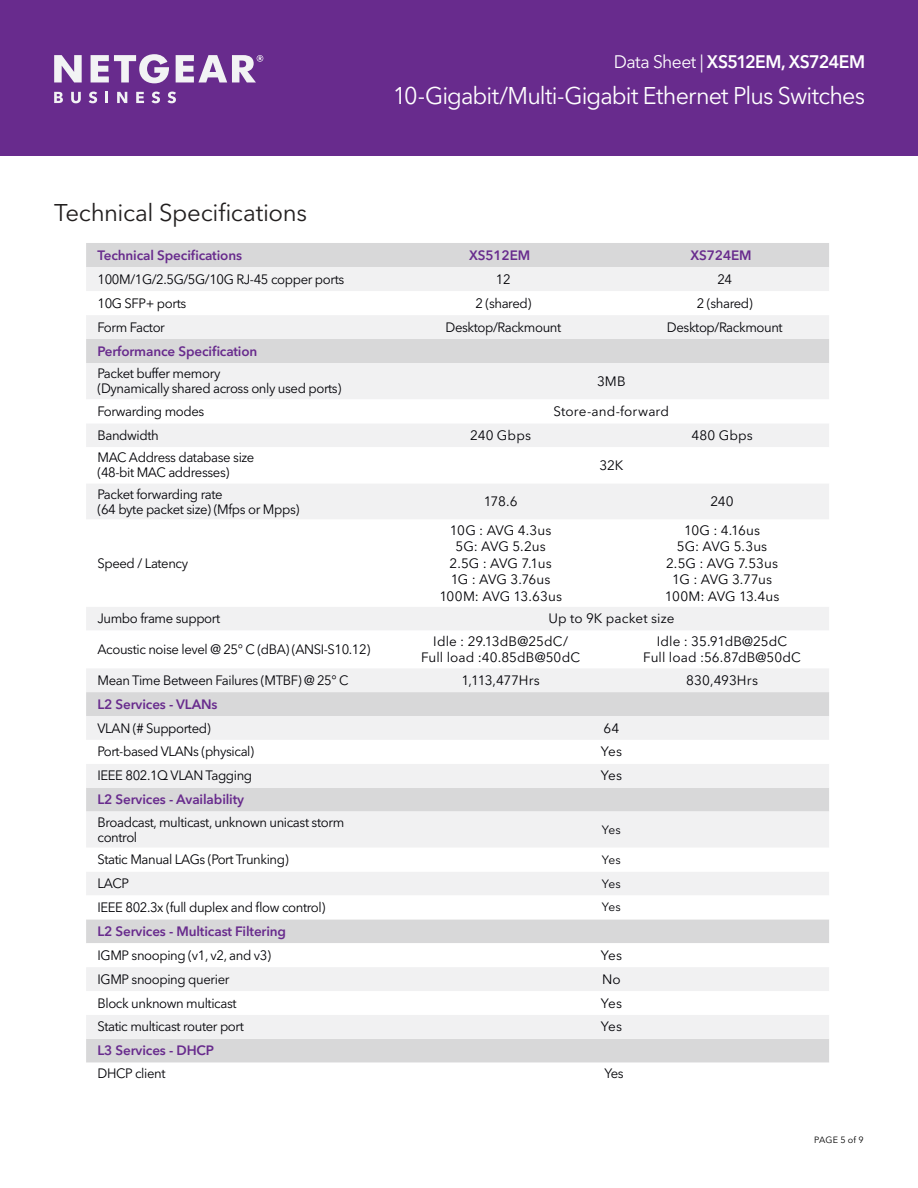
<style>
.page{position:relative;width:918px;height:1188px;background:#fff}
.page>*{position:absolute;margin:0;border:0;box-sizing:border-box;transform-origin:0 0}
.t1{font:24px "Avenir Next LT Pro";letter-spacing:-.035em;color:#fff}
.t2{font:24px "Avenir Next LT Pro";letter-spacing:-.01em;color:#221f1f}
.t3{font:600 18px "Avenir Next LT Pro";letter-spacing:-.035em;color:#fff}
.t4{font:13.5px/15px "Avenir Next LT Pro";letter-spacing:-.03em;color:#000005}
.t5{font:600 13.5px "Avenir Next LT Pro";letter-spacing:-.01em;color:#682b8d}
.t6{font:13.5px/16.5px "Avenir Next LT Pro";letter-spacing:-.005em;color:#000005;text-align:center}
.t7{font:13.5px/16.5px "Avenir Next LT Pro";letter-spacing:.01em;color:#000005;text-align:center}
.t8{font:13.5px/16.5px "Avenir Next LT Pro";letter-spacing:.005em;color:#000005;text-align:center}
.t9{font:12px "Avenir Next LT Pro";letter-spacing:-.02em;color:#000005}
.t10{font:9px "Avenir Next LT Pro";letter-spacing:.015em;color:#000}
.s1{font-weight:400}
</style>
<div class="page">
<div style="left:0;top:0;width:918px;height:156px;background:#682b8d"></div>
<svg style="left:54px;top:92px;width:9px;height:11px"></svg>
<svg style="left:71px;top:92px;width:10px;height:11px"></svg>
<svg style="left:89px;top:92px;width:8px;height:11px"></svg>
<svg style="left:106px;top:92px;width:2px;height:11px"></svg>
<svg style="left:117px;top:92px;width:10px;height:11px"></svg>
<svg style="left:136px;top:92px;width:8px;height:11px"></svg>
<svg style="left:152px;top:92px;width:8px;height:11px"></svg>
<svg style="left:167px;top:92px;width:9px;height:11px"></svg>
<svg style="left:176px;top:55px;width:87px;height:27px"></svg>
<svg style="left:91px;top:54px;width:78px;height:29px"></svg>
<svg style="left:54px;top:55px;width:28px;height:27px"></svg>
<div style="left:86px;top:243px;width:743px;height:820px;background:#d8d8d9"></div>
<div style="left:86px;top:267px;width:743px;height:772px;background:#f1f1f2"></div>
<svg style="left:86px;top:291px;width:743px;height:724px"></svg>
<h2 class="t3" style="left:614px;top:54px;width:253px"><span class="s1">Data Sheet |</span> XS512EM, XS724EM</h2>
<h1 class="t2" style="left:54px;top:198px;width:255px">Technical Speci昀椀cations</h1>
<h1 class="t1" style="left:393px;top:85px;width:474px">10-Gigabit/Multi-Gigabit Ethernet Plus Switches</h1>
<p class="t5" style="left:98px;top:247px;width:146px">Technical Speci昀椀cations</p>
<p class="t5" style="left:469px;top:249px;width:63px">XS512EM</p>
<p class="t5" style="left:690px;top:249px;width:63px">XS724EM</p>
<p class="t4" style="left:98px;top:272px;width:248px">100M/1G/2.5G/5G/10G RJ-45 copper ports</p>
<p class="t4" style="left:496px;top:273px;width:16px">12</p>
<p class="t4" style="left:717px;top:273px;width:16px">24</p>
<p class="t4" style="left:98px;top:296px;width:90px">10G SFP+ ports</p>
<p class="t4" style="left:475px;top:296px;width:57px">2 (shared)</p>
<p class="t4" style="left:697px;top:296px;width:57px">2 (shared)</p>
<p class="t4" style="left:98px;top:319px;width:69px">Form Factor</p>
<p class="t4" style="left:445px;top:319px;width:117px">Desktop/Rackmount</p>
<p class="t4" style="left:667px;top:319px;width:117px">Desktop/Rackmount</p>
<p class="t5" style="left:98px;top:343px;width:161px">Performance Speci昀椀cation</p>
<p class="t4" style="left:98px;top:367px;width:245px">Packet buffer memory<br>(Dynamically shared across only used ports)</p>
<p class="t4" style="left:597px;top:374px;width:30px">3MB</p>
<p class="t4" style="left:98px;top:404px;width:108px">Forwarding modes</p>
<p class="t7" style="left:554px;top:404px;width:117px">Store-and-forward</p>
<p class="t4" style="left:98px;top:429px;width:63px">Bandwidth</p>
<p class="t4" style="left:470px;top:429px;width:62px">240 Gbps</p>
<p class="t4" style="left:691px;top:428px;width:63px">480 Gbps</p>
<p class="t4" style="left:98px;top:451px;width:158px">MAC Address database size (48-bit MAC addresses)</p>
<p class="t4" style="left:599px;top:458px;width:26px">32K</p>
<p class="t4" style="left:98px;top:487px;width:203px">Packet forwarding rate<br>(64 byte packet size) (Mfps or Mpps)</p>
<p class="t4" style="left:484px;top:494px;width:35px">178.6</p>
<p class="t4" style="left:710px;top:495px;width:25px">240</p>
<p class="t4" style="left:98px;top:557px;width:92px">Speed / Latency</p>
<p class="t6" style="left:439px;top:522px;width:124px">10G : AVG 4.3us<br>5G: AVG 5.2us<br>2.5G : AVG 7.1us<br>1G : AVG 3.76us<br>100M: AVG 13.63us</p>
<p class="t6" style="left:665px;top:522px;width:116px">10G : 4.16us<br>5G: AVG 5.3us<br>2.5G : AVG 7.53us<br>1G : AVG 3.77us<br>100M: AVG 13.4us</p>
<p class="t4" style="left:98px;top:611px;width:124px">Jumbo frame support</p>
<p class="t7" style="left:548px;top:611px;width:128px">Up to 9K packet size</p>
<p class="t4" style="left:98px;top:642px;width:274px">Acoustic noise level @ 25° C (dBA) (ANSI-S10.12)</p>
<p class="t7" style="left:421px;top:633px;width:161px">Idle : 29.13dB@25dC/<br>Full load :40.85dB@50dC</p>
<p class="t8" style="left:643px;top:633px;width:159px">Idle : 35.91dB@25dC<br>Full load :56.87dB@50dC</p>
<p class="t4" style="left:98px;top:673px;width:253px">Mean Time Between Failures (MTBF) @ 25° C</p>
<p class="t4" style="left:461px;top:673px;width:80px">1,113,477Hrs</p>
<p class="t7" style="left:686px;top:672px;width:73px">830,493Hrs</p>
<p class="t5" style="left:98px;top:698px;width:121px">L2 Services - VLANs</p>
<p class="t4" style="left:98px;top:720px;width:115px">VLAN (# Supported)</p>
<p class="t4" style="left:603px;top:721px;width:17px">64</p>
<p class="t4" style="left:98px;top:744px;width:158px">Port-based VLANs (physical)</p>
<p class="t4" style="left:601px;top:745px;width:23px">Yes</p>
<p class="t4" style="left:98px;top:768px;width:156px">IEEE 802.1Q VLAN Tagging</p>
<p class="t4" style="left:601px;top:769px;width:23px">Yes</p>
<p class="t5" style="left:98px;top:794px;width:148px">L2 Services - Availability</p>
<p class="t4" style="left:98px;top:816px;width:248px">Broadcast, multicast, unknown unicast storm control</p>
<p class="t9" style="left:602px;top:824px;width:20px">Yes</p>
<p class="t4" style="left:98px;top:852px;width:193px">Static Manual LAGs (Port Trunking)</p>
<p class="t9" style="left:602px;top:854px;width:20px">Yes</p>
<p class="t4" style="left:98px;top:877px;width:33px">LACP</p>
<p class="t9" style="left:602px;top:878px;width:20px">Yes</p>
<p class="t4" style="left:98px;top:900px;width:229px">IEEE 802.3x (full duplex and 昀氀ow control)</p>
<p class="t9" style="left:602px;top:902px;width:20px">Yes</p>
<p class="t5" style="left:98px;top:926px;width:190px">L2 Services - Multicast Filtering</p>
<p class="t4" style="left:98px;top:948px;width:175px">IGMP snooping (v1, v2, and v3)</p>
<p class="t4" style="left:601px;top:949px;width:23px">Yes</p>
<p class="t4" style="left:98px;top:973px;width:133px">IGMP snooping querier</p>
<p class="t4" style="left:602px;top:973px;width:20px">No</p>
<p class="t4" style="left:98px;top:996px;width:141px">Block unknown multicast</p>
<p class="t4" style="left:601px;top:996px;width:23px">Yes</p>
<p class="t4" style="left:98px;top:1020px;width:148px">Static multicast router port</p>
<p class="t4" style="left:601px;top:1020px;width:23px">Yes</p>
<p class="t5" style="left:98px;top:1045px;width:118px">L3 Services - DHCP</p>
<p class="t4" style="left:98px;top:1066px;width:70px">DHCP client</p>
<p class="t4" style="left:604px;top:1067px;width:21px">Yes</p>
<p class="t10" style="left:814px;top:1136px;width:51px">PAGE 5 of 9</p>
</div>
